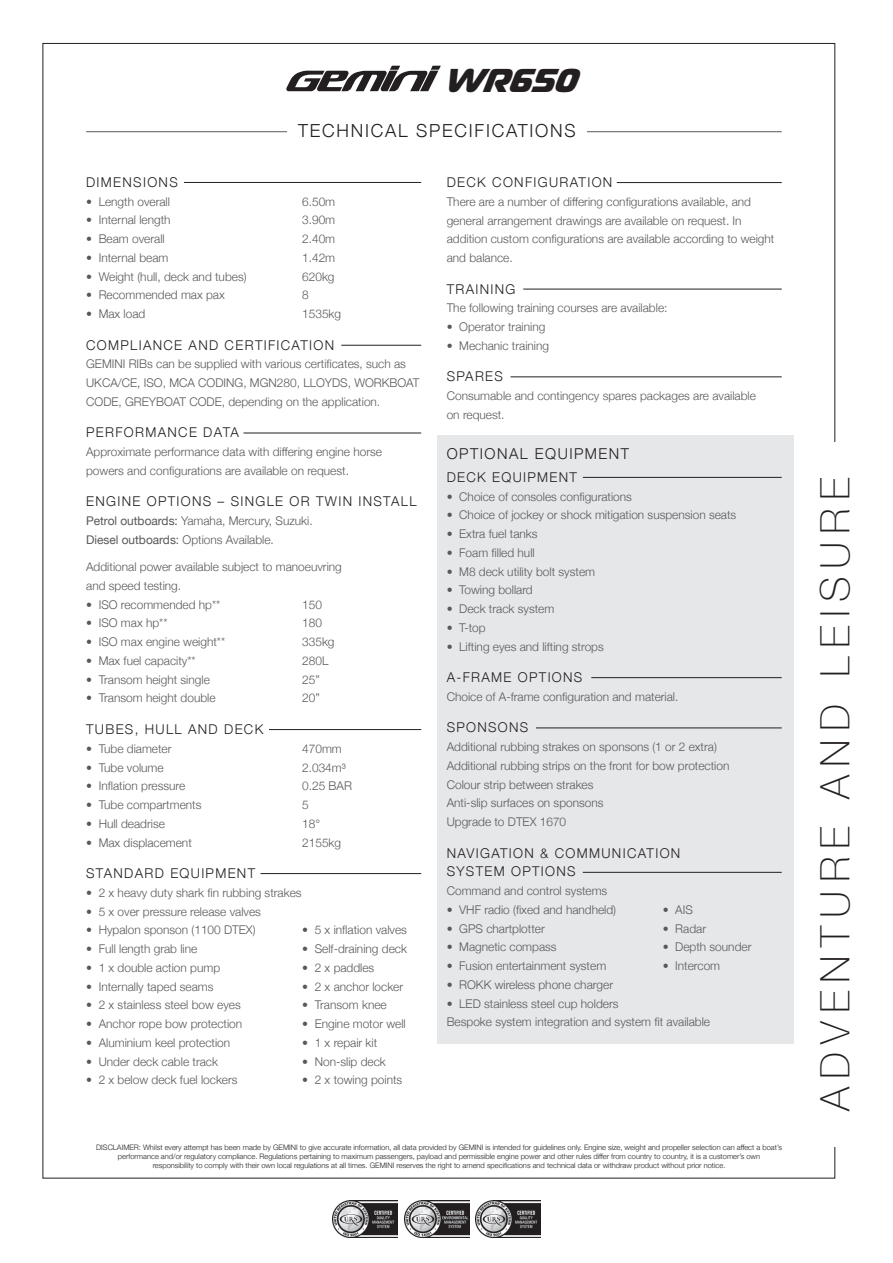
<style>
.page{position:relative;width:893px;height:1263px;background:#fff}
.page>*{position:absolute;margin:0;border:0;box-sizing:border-box;transform-origin:0 0}
.t1{font:100 40.5px "Helvetica Neue";letter-spacing:.2em;color:#231f20}
.t2{font:italic 800 33px "Magistral";color:#231f20}
.t3{font:300 18px "Helvetica Neue";letter-spacing:.1em;color:#231f20}
.t4{font:300 15px "Helvetica Neue";letter-spacing:.1em;color:#231f20}
.t5{font:300 13.5px/18.8px "Helvetica Neue";letter-spacing:.1em;color:#231f20}
.t6{font:300 12px/18.8px "Helvetica Neue";color:#57585a}
.t7{font:300 7.5px/9px "Helvetica Neue";color:#231f20;text-align:center}
.s1{font-weight:400}
</style>
<div class="page">
<img style="left:332px;top:1201px;width:65px;height:37px">
<img style="left:404px;top:1201px;width:65px;height:37px">
<img style="left:476px;top:1201px;width:65px;height:37px">
<hr style="left:184px;top:182px;width:237px;height:1px;background:#231f20">
<hr style="left:341px;top:345px;width:80px;height:1px;background:#231f20">
<hr style="left:243px;top:433px;width:178px;height:1px;background:#231f20">
<hr style="left:269px;top:729px;width:152px;height:1px;background:#231f20">
<hr style="left:260px;top:873px;width:161px;height:1px;background:#231f20">
<div style="left:437px;top:435px;width:356px;height:609px;background:#e6e7e9"></div>
<hr style="left:617px;top:182px;width:165px;height:1px;background:#231f20">
<hr style="left:523px;top:289px;width:259px;height:1px;background:#231f20">
<hr style="left:510px;top:377px;width:272px;height:1px;background:#231f20">
<hr style="left:583px;top:477px;width:199px;height:1px;background:#231f20">
<hr style="left:591px;top:677px;width:191px;height:1px;background:#231f20">
<hr style="left:536px;top:728px;width:246px;height:1px;background:#231f20">
<hr style="left:583px;top:872px;width:199px;height:1px;background:#231f20">
<hr style="left:86px;top:131px;width:696px;height:1px;background:#57585a">
<div style="left:287px;top:120px;width:300px;height:29px;background:#fff"></div>
<svg style="left:286px;top:66px;width:155px;height:25px"></svg>
<p class="t2" style="left:444px;top:59px;width:141px">WR650</p>
<p class="t3" style="left:298px;top:116px;width:279px">TECHNICAL SPECIFICATIONS</p>
<p class="t5" style="left:86px;top:172px;width:93px">DIMENSIONS</p>
<p class="t6" style="left:86px;top:191px;width:85px">• Length overall</p>
<p class="t6" style="left:302px;top:191px;width:35px">6.50m</p>
<p class="t6" style="left:86px;top:210px;width:86px">• Internal length</p>
<p class="t6" style="left:302px;top:210px;width:35px">3.90m</p>
<p class="t6" style="left:86px;top:229px;width:80px">• Beam overall</p>
<p class="t6" style="left:302px;top:229px;width:35px">2.40m</p>
<p class="t6" style="left:86px;top:247px;width:84px">• Internal beam</p>
<p class="t6" style="left:302px;top:247px;width:35px">1.42m</p>
<p class="t6" style="left:86px;top:266px;width:162px">• Weight (hull, deck and tubes)</p>
<p class="t6" style="left:302px;top:266px;width:34px">620kg</p>
<p class="t6" style="left:86px;top:285px;width:140px">• Recommended max pax</p>
<p class="t6" style="left:302px;top:285px;width:8px">8</p>
<p class="t6" style="left:86px;top:304px;width:61px">• Max load</p>
<p class="t6" style="left:302px;top:304px;width:40px">1535kg</p>
<p class="t5" style="left:86px;top:334px;width:250px">COMPLIANCE AND CERTIFICATION</p>
<p class="t6" style="left:86px;top:354px;width:335px">GEMINI RIBs can be supplied with various certificates, such as<br>UKCA/CE, ISO, MCA CODING, MGN280, LLOYDS, WORKBOAT<br>CODE, GREYBOAT CODE, depending on the application.</p>
<p class="t5" style="left:86px;top:422px;width:154px">PERFORMANCE DATA</p>
<p class="t6" style="left:86px;top:442px;width:297px">Approximate performance data with differing engine horse powers and configurations are available on request.</p>
<p class="t5" style="left:86px;top:491px;width:332px">ENGINE OPTIONS – SINGLE OR TWIN INSTALL</p>
<p class="t6" style="left:86px;top:511px;width:228px"><span class="s1">Petrol outboards:</span> Yamaha, Mercury, Suzuki.<br><span class="s1">Diesel outboards:</span> Options Available.</p>
<p class="t6" style="left:86px;top:557px;width:257px">Additional power available subject to manoeuvring and speed testing.</p>
<p class="t6" style="left:86px;top:594px;width:136px">• ISO recommended hp**</p>
<p class="t6" style="left:302px;top:594px;width:21px">150</p>
<p class="t6" style="left:86px;top:613px;width:83px">• ISO max hp**</p>
<p class="t6" style="left:302px;top:613px;width:21px">180</p>
<p class="t6" style="left:86px;top:632px;width:141px">• ISO max engine weight**</p>
<p class="t6" style="left:302px;top:632px;width:34px">335kg</p>
<p class="t6" style="left:86px;top:650px;width:111px">• Max fuel capacity**</p>
<p class="t6" style="left:302px;top:650px;width:28px">280L</p>
<p class="t6" style="left:86px;top:669px;width:125px">• Transom height single</p>
<p class="t6" style="left:302px;top:669px;width:19px">25”</p>
<p class="t6" style="left:86px;top:688px;width:131px">• Transom height double</p>
<p class="t6" style="left:302px;top:688px;width:19px">20”</p>
<p class="t5" style="left:86px;top:719px;width:179px">TUBES, HULL AND DECK</p>
<p class="t6" style="left:86px;top:738px;width:87px">• Tube diameter</p>
<p class="t6" style="left:302px;top:738px;width:41px">470mm</p>
<p class="t6" style="left:86px;top:757px;width:79px">• Tube volume</p>
<p class="t6" style="left:302px;top:757px;width:45px">2.034m³</p>
<p class="t6" style="left:86px;top:776px;width:101px">• Inflation pressure</p>
<p class="t6" style="left:302px;top:776px;width:51px">0.25 BAR</p>
<p class="t6" style="left:86px;top:794px;width:117px">• Tube compartments</p>
<p class="t6" style="left:302px;top:794px;width:8px">5</p>
<p class="t6" style="left:86px;top:813px;width:80px">• Hull deadrise</p>
<p class="t6" style="left:302px;top:813px;width:19px">18°</p>
<p class="t6" style="left:86px;top:832px;width:107px">• Max displacement</p>
<p class="t6" style="left:302px;top:832px;width:40px">2155kg</p>
<p class="t5" style="left:86px;top:863px;width:170px">STANDARD EQUIPMENT</p>
<p class="t6" style="left:86px;top:882px;width:217px">• 2 x heavy duty shark fin rubbing strakes</p>
<p class="t6" style="left:86px;top:901px;width:176px">• 5 x over pressure release valves</p>
<p class="t6" style="left:86px;top:920px;width:171px">• Hypalon sponson (1100 DTEX)</p>
<p class="t6" style="left:302px;top:920px;width:106px">• 5 x inflation valves</p>
<p class="t6" style="left:86px;top:938px;width:113px">• Full length grab line</p>
<p class="t6" style="left:302px;top:938px;width:106px">• Self-draining deck</p>
<p class="t6" style="left:86px;top:957px;width:136px">• 1 x double action pump</p>
<p class="t6" style="left:302px;top:957px;width:74px">• 2 x paddles</p>
<p class="t6" style="left:86px;top:976px;width:129px">• Internally taped seams</p>
<p class="t6" style="left:302px;top:976px;width:103px">• 2 x anchor locker</p>
<p class="t6" style="left:86px;top:995px;width:156px">• 2 x stainless steel bow eyes</p>
<p class="t6" style="left:302px;top:995px;width:86px">• Transom knee</p>
<p class="t6" style="left:86px;top:1013px;width:158px">• Anchor rope bow protection</p>
<p class="t6" style="left:302px;top:1013px;width:105px">• Engine motor well</p>
<p class="t6" style="left:86px;top:1032px;width:146px">• Aluminium keel protection</p>
<p class="t6" style="left:302px;top:1032px;width:77px">• 1 x repair kit</p>
<p class="t6" style="left:86px;top:1051px;width:133px">• Under deck cable track</p>
<p class="t6" style="left:302px;top:1051px;width:85px">• Non-slip deck</p>
<p class="t6" style="left:86px;top:1070px;width:153px">• 2 x below deck fuel lockers</p>
<p class="t6" style="left:302px;top:1070px;width:102px">• 2 x towing points</p>
<p class="t5" style="left:447px;top:172px;width:167px">DECK CONFIGURATION</p>
<p class="t6" style="left:447px;top:191px;width:329px">There are a number of differing configurations available, and general arrangement drawings are available on request. In addition custom configurations are available according to weight and balance.</p>
<p class="t5" style="left:447px;top:278px;width:70px">TRAINING</p>
<p class="t6" style="left:447px;top:298px;width:222px">The following training courses are available:</p>
<p class="t6" style="left:447px;top:316px;width:100px">• Operator training</p>
<p class="t6" style="left:447px;top:335px;width:104px">• Mechanic training</p>
<p class="t5" style="left:447px;top:366px;width:58px">SPARES</p>
<p class="t6" style="left:447px;top:385px;width:311px">Consumable and contingency spares packages are available on request.</p>
<p class="t4" style="left:447px;top:441px;width:184px">OPTIONAL EQUIPMENT</p>
<p class="t5" style="left:447px;top:467px;width:132px">DECK EQUIPMENT</p>
<p class="t6" style="left:447px;top:486px;width:187px">• Choice of consoles configurations</p>
<p class="t6" style="left:447px;top:505px;width:291px">• Choice of jockey or shock mitigation suspension seats</p>
<p class="t6" style="left:447px;top:523px;width:92px">• Extra fuel tanks</p>
<p class="t6" style="left:447px;top:542px;width:90px">• Foam filled hull</p>
<p class="t6" style="left:447px;top:561px;width:150px">• M8 deck utility bolt system</p>
<p class="t6" style="left:447px;top:580px;width:88px">• Towing bollard</p>
<p class="t6" style="left:447px;top:598px;width:109px">• Deck track system</p>
<p class="t6" style="left:447px;top:617px;width:40px">• T-top</p>
<p class="t6" style="left:447px;top:636px;width:159px">• Lifting eyes and lifting strops</p>
<p class="t5" style="left:447px;top:667px;width:137px">A-FRAME OPTIONS</p>
<p class="t6" style="left:447px;top:686px;width:233px">Choice of A-frame configuration and material.</p>
<p class="t5" style="left:447px;top:717px;width:83px">SPONSONS</p>
<p class="t6" style="left:447px;top:736px;width:284px">Additional rubbing strakes on sponsons (1 or 2 extra)<br>Additional rubbing strips on the front for bow protection Colour strip between strakes<br>Anti-slip surfaces on sponsons<br>Upgrade to DTEX 1670</p>
<p class="t5" style="left:447px;top:842px;width:235px">NAVIGATION &amp; COMMUNICATION<br>SYSTEM OPTIONS</p>
<p class="t6" style="left:447px;top:880px;width:162px">Command and control systems</p>
<p class="t6" style="left:447px;top:899px;width:171px">• VHF radio (fixed and handheld)</p>
<p class="t6" style="left:663px;top:899px;width:32px">• AIS</p>
<p class="t6" style="left:447px;top:918px;width:100px">• GPS chartplotter</p>
<p class="t6" style="left:663px;top:918px;width:45px">• Radar</p>
<p class="t6" style="left:447px;top:937px;width:111px">• Magnetic compass</p>
<p class="t6" style="left:663px;top:937px;width:90px">• Depth sounder</p>
<p class="t6" style="left:447px;top:955px;width:161px">• Fusion entertainment system</p>
<p class="t6" style="left:663px;top:955px;width:59px">• Intercom</p>
<p class="t6" style="left:447px;top:974px;width:168px">• ROKK wireless phone charger</p>
<p class="t6" style="left:447px;top:993px;width:265px">• LED stainless steel cup holders<br>Bespoke system integration and system fit available</p>
<p class="t7" style="left:96px;top:1142px;width:687px">DISCLAIMER: Whilst every attempt has been made by GEMINI to give accurate information, all data provided by GEMINI is intended for guidelines only. Engine size, weight and propeller selection can affect a boat’s performance and/or regulatory compliance. Regulations pertaining to maximum passengers, payload and permissible engine power and other rules differ from country to country, it is a customer’s own</p>
<p class="t7" style="left:153px;top:1160px;width:574px">responsibility to comply with their own local regulations at all times. GEMINI reserves the right to amend specifications and technical data or withdraw product without prior notice.</p>
<p class="t1" style="left:804px;top:1111px;width:635px;rotate:-90deg">ADVENTURE AND LEISURE</p>
</div>
